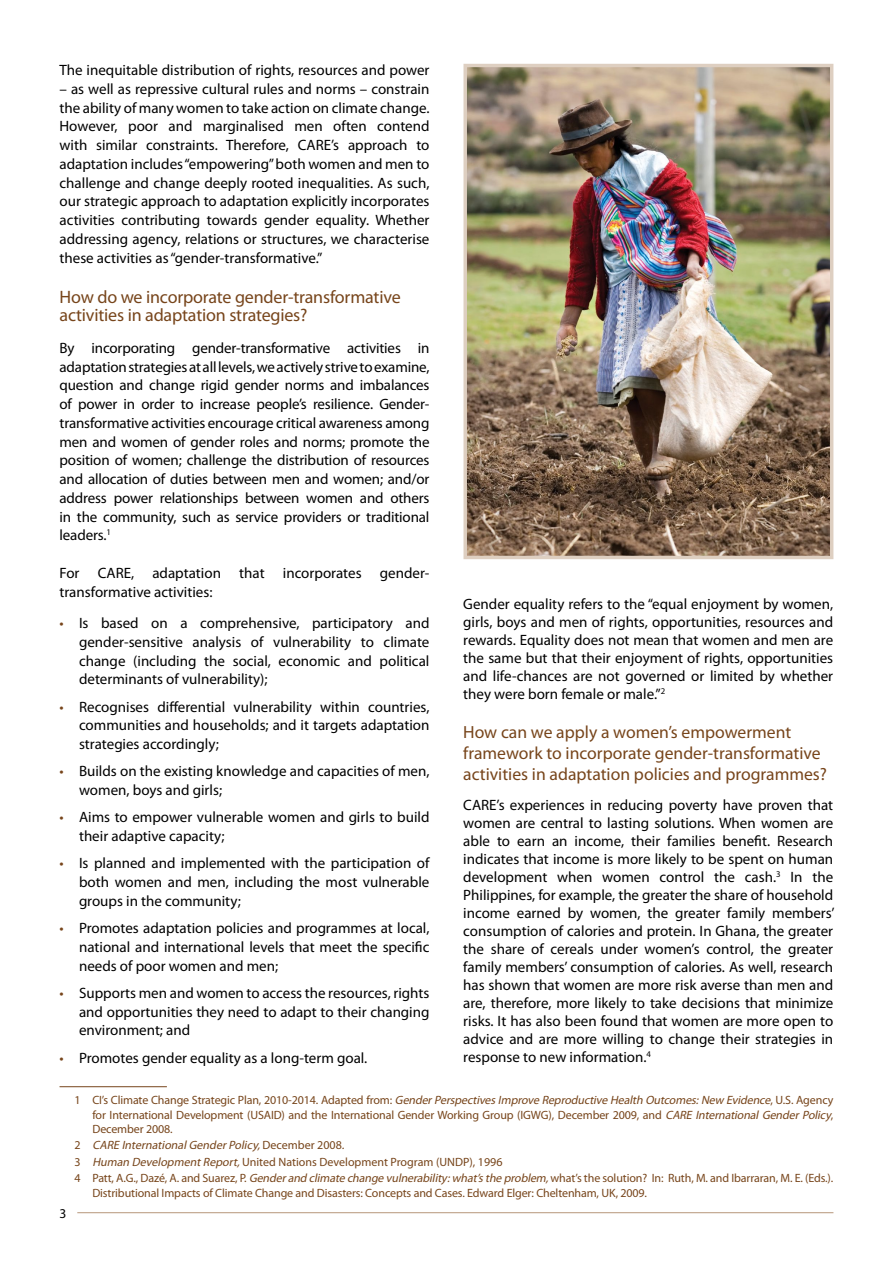
<style>
.page{position:relative;width:893px;height:1263px;background:#fff}
.page>*{position:absolute;margin:0;border:0;box-sizing:border-box;transform-origin:0 0}
.t1{font:18px/18.8px "Myriad Pro";letter-spacing:-.01em;color:#77451b}
.t2{font:17.7px/21px "Myriad Pro";color:#77451b}
.t3{font:15px/18.8px "Myriad Pro";color:#000;text-align:justify}
.t4{font:13.5px "Myriad Pro";color:#000}
.t5{font:12px/14.4px "Myriad Pro";letter-spacing:-.01em;color:#77451b;text-align:justify}
.s1{color:#77451b}
.s2{font-style:italic}
</style>
<div class="page">
<hr style="left:77px;top:1212px;width:756px;height:1px;background:#b7967a">
<img style="left:467px;top:68px;width:362px;height:487px">
<div style="left:463px;top:64px;width:370px;height:495px;border:3px solid #decfc1"></div>
<hr style="left:60px;top:1086px;width:107px;height:1px;background:#77451b">
<p class="t3" style="left:60px;top:60px;width:371px">The inequitable distribution of rights, resources and power</p>
<p class="t3" style="left:60px;top:79px;width:371px">– as well as repressive cultural rules and norms – constrain the ability of many women to take action on climate change.<br>However, poor and marginalised men often contend with similar constraints. Therefore, CARE’s approach to adaptation includes “empowering” both women and men to challenge and change deeply rooted inequalities. As such, our strategic approach to adaptation explicitly incorporates activities contributing towards gender equality. Whether addressing agency, relations or structures, we characterise these activities as “gender-transformative.”</p>
<p class="t1" style="left:60px;top:287px;width:343px">How do we incorporate gender-transformative activities in adaptation strategies?</p>
<p class="t3" style="left:60px;top:338px;width:371px">By incorporating gender-transformative activities in adaptation strategies at all levels, we actively strive to examine, question and change rigid gender norms and imbalances of power in order to increase people’s resilience. Gender&shy;transformative activities encourage critical awareness among men and women of gender roles and norms; promote the position of women; challenge the distribution of resources and allocation of duties between men and women; and/or address power relationships between women and others in the community, such as service providers or traditional leaders.<sup>1</sup></p>
<p class="t3" style="left:60px;top:563px;width:371px">For CARE, adaptation that incorporates gender&shy;transformative activities:</p>
<p class="t3" style="left:79px;top:613px;width:352px;text-indent:-20px"><span class="s1">•</span> Is based on a comprehensive, participatory and gender-sensitive analysis of vulnerability to climate change (including the social, economic and political determinants of vulnerability);</p>
<p class="t3" style="left:79px;top:697px;width:352px;text-indent:-20px"><span class="s1">•</span> Recognises differential vulnerability within countries, communities and households; and it targets adaptation strategies accordingly;</p>
<p class="t3" style="left:79px;top:762px;width:352px;text-indent:-20px"><span class="s1">•</span> Builds on the existing knowledge and capacities of men, women, boys and girls;</p>
<p class="t3" style="left:79px;top:808px;width:352px;text-indent:-20px"><span class="s1">•</span> Aims to empower vulnerable women and girls to build their adaptive capacity;</p>
<p class="t3" style="left:79px;top:854px;width:352px;text-indent:-20px"><span class="s1">•</span> Is planned and implemented with the participation of both women and men, including the most vulnerable groups in the community;</p>
<p class="t3" style="left:79px;top:918px;width:352px;text-indent:-20px"><span class="s1">•</span> Promotes adaptation policies and programmes at local, national and international levels that meet the specific needs of poor women and men;</p>
<p class="t3" style="left:79px;top:983px;width:352px;text-indent:-20px"><span class="s1">•</span> Supports men and women to access the resources, rights and opportunities they need to adapt to their changing environment; and</p>
<p class="t3" style="left:60px;top:1048px;width:309px"><span class="s1">•</span> Promotes gender equality as a long-term goal.</p>
<p class="t3" style="left:463px;top:595px;width:371px;line-height:18px">Gender equality refers to the “equal enjoyment by women, girls, boys and men of rights, opportunities, resources and rewards. Equality does not mean that women and men are the same but that their enjoyment of rights, opportunities and life-chances are not governed or limited by whether they were born female or male.”<sup>2</sup></p>
<p class="t2" style="left:463px;top:721px;width:365px">How can we apply a women’s empowerment framework to incorporate gender-transformative activities in adaptation policies and programmes?</p>
<p class="t3" style="left:463px;top:796px;width:373px;line-height:18px">CARE’s experiences in reducing poverty have proven that women are central to lasting solutions. When women are able to earn an income, their families benefit. Research indicates that income is more likely to be spent on human development when women control the cash.<sup>3</sup> In the Philippines, for example, the greater the share of household income earned by women, the greater family members’ consumption of calories and protein. In Ghana, the greater the share of cereals under women’s control, the greater family members’ consumption of calories. As well, research has shown that women are more risk averse than men and are, therefore, more likely to take decisions that minimize risks. It has also been found that women are more open to advice and are more willing to change their strategies in response to new information.<sup>4</sup></p>
<p class="t5" style="left:92px;top:1093px;width:743px;text-indent:-18px">1 C I ’s C l i m a t e C h a n g e S t ra t e g i c P l a n , 2 0 1 0 - 2 0 1 4 . A d a p t e d fro m : <span class="s2">GenderPerspectivesImprove Reproductive Health Outcomes:New Evidence</span>, U . S . A g e n c y for International Development (USAID) and the International Gender Working Group (IGWG), December 2009, and <span class="s2">CARE International Gender Policy</span>, December 2008.</p>
<p class="t5" style="left:74px;top:1137px;width:760px;line-height:16.5px;text-align:left">2 <span class="s2">CARE InternationalGenderPolicy,</span>D e c e m b e r 2 0 0 8 <span class="s2">.<br></span>3 <span class="s2">Human DevelopmentReport,</span>United Nations Development Program (UNDP), 1996<br>4 Patt, A.G., Dazé, A. and Suarez, P. <span class="s2">Genderand climate change vulnerability:what’sthe problem,</span>what’s the solution? In: Ruth, M. and Ibarraran, M. E. (Eds.).</p>
<p class="t5" style="left:92px;top:1185px;width:556px">Distributional Impacts of Climate Change and Disasters: Concepts and Cases. Edward Elger: Cheltenham, UK, 2009.</p>
<p class="t4" style="left:60px;top:1205px;width:8px">3</p>
</div>
